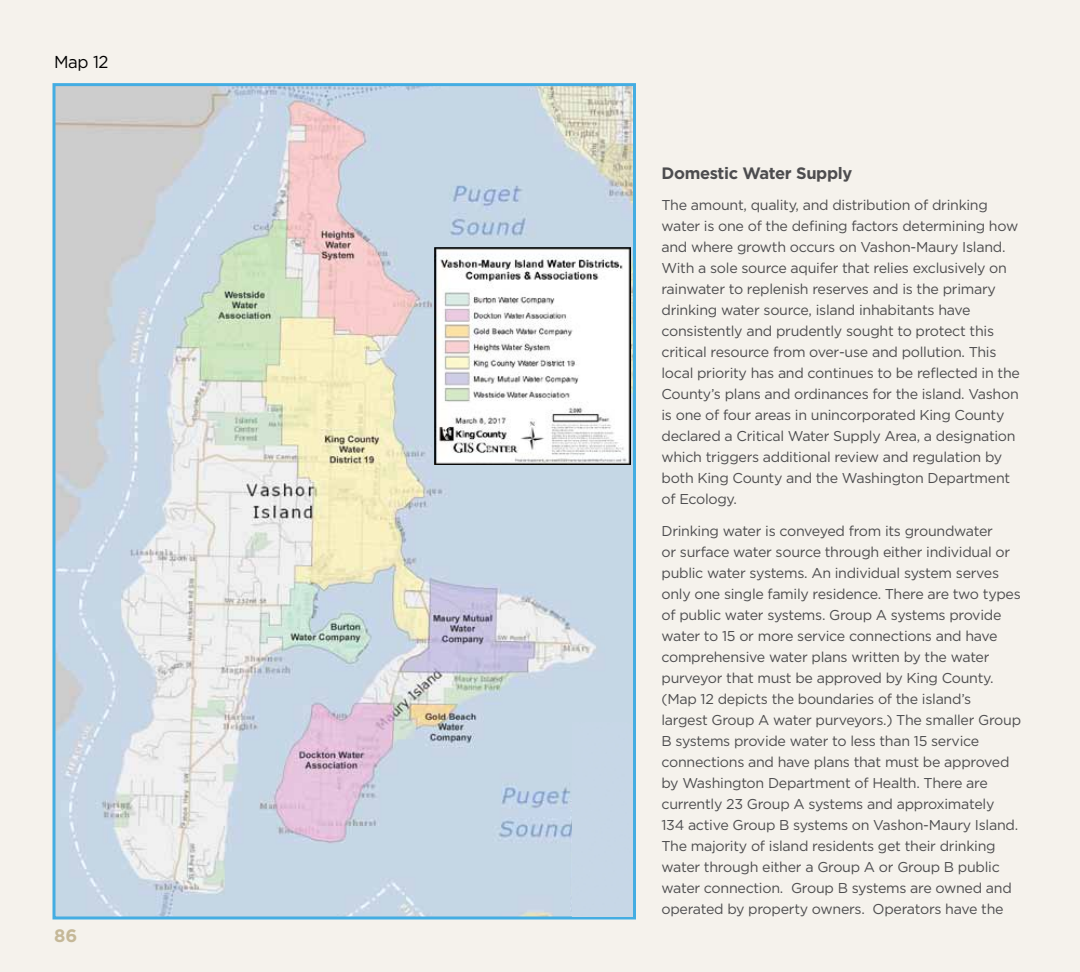
<style>
.page{position:relative;width:1080px;height:972px;background:#f5f2ec}
.page>*{position:absolute;margin:0;border:0;box-sizing:border-box;transform-origin:0 0}
.t1{font:700 18px "Gotham";color:#c5b898}
.t2{font:17.25px "Gotham";color:#000}
.t3{font:700 16.5px "Gotham";letter-spacing:-.02em;color:#4d4d4f}
.t4{font:14.25px/21px "Gotham";letter-spacing:-.02em;color:#4d4d4f}
</style>
<div class="page">
<img style="left:56px;top:87px;width:576px;height:829px">
<div style="left:52px;top:83px;width:584px;height:837px;border:3px solid #44ade2"></div>
<img style="left:435px;top:247px;width:195px;height:217px">
<div style="left:573px;top:722px;width:60px;height:195px;background:#c7d7e7"></div>
<p class="t2" style="left:54px;top:53px;width:56px">Map 12</p>
<p class="t1" style="left:54px;top:925px;width:25px">86</p>
<p class="t3" style="left:662px;top:163px;width:192px">Domestic Water Supply</p>
<p class="t4" style="left:662px;top:195px;width:360px">The amount, quality, and distribution of drinking water is one of the defining factors determining how and where growth occurs on Vashon-Maury Island.<br>With a sole source aquifer that relies exclusively on rainwater to replenish reserves and is the primary drinking water source, island inhabitants have consistently and prudently sought to protect this critical resource from over-use and pollution. This local priority has and continues to be reflected in the County’s plans and ordinances for the island. Vashon is one of four areas in unincorporated King County declared a Critical Water Supply Area, a designation which triggers additional review and regulation by both King County and the Washington Department of Ecology.</p>
<p class="t4" style="left:662px;top:520px;width:361px">Drinking water is conveyed from its groundwater<br>or surface water source through either individual or public water systems. An individual system serves only one single family residence. There are two types of public water systems. Group A systems provide water to 15 or more service connections and have comprehensive water plans written by the water purveyor that must be approved by King County. (Map 12 depicts the boundaries of the island’s largest Group A water purveyors.) The smaller Group B systems provide water to less than 15 service connections and have plans that must be approved by Washington Department of Health. There are currently 23 Group A systems and approximately<br>134 active Group B systems on Vashon-Maury Island.<br>The majority of island residents get their drinking water through either a Group A or Group B public water connection. Group B systems are owned and operated by property owners. Operators have the</p>
</div>
